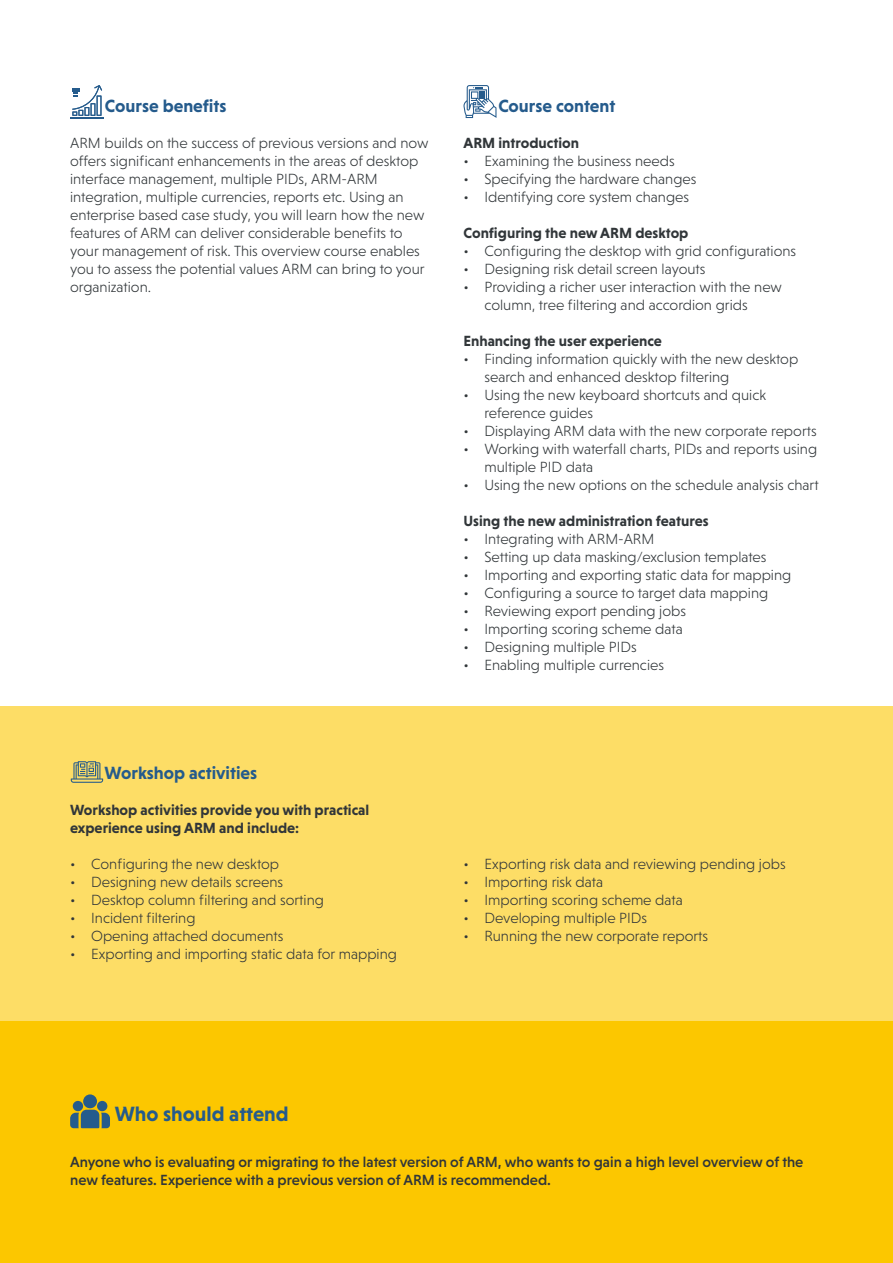
<style>
.page{position:relative;width:893px;height:1263px;background:#fff}
.page>*{position:absolute;margin:0;border:0;box-sizing:border-box;transform-origin:0 0}
.t1{font:700 21px "Niveau Grotesk";color:#255b8c}
.t2{font:700 18px "Niveau Grotesk";color:#255b8c}
.t3{font:300 15px/18px "Niveau Grotesk";color:#313639}
.t4{font:700 15px/18px "Niveau Grotesk";color:#313639}
.t5{font:500 15px/18px "Niveau Grotesk";color:#313639}
</style>
<div class="page">
<div style="left:0;top:1020px;width:893px;height:243px;background:#fcc700"></div>
<svg style="left:70px;top:1094px;width:40px;height:34px"></svg>
<div style="left:0;top:706px;width:893px;height:314px;background:#fddd66"></div>
<svg style="left:71px;top:761px;width:32px;height:22px"></svg>
<hr style="left:70px;top:117px;width:33px;height:1px;background:#255b8c">
<svg style="left:72px;top:85px;width:30px;height:31px"></svg>
<svg style="left:463px;top:85px;width:33px;height:33px"></svg>
<p class="t2" style="left:105px;top:96px;width:123px">Course benefits</p>
<p class="t3" style="left:70px;top:134px;width:360px">ARM builds on the success of previous versions and now</p>
<p class="t3" style="left:70px;top:152px;width:350px">offers significant enhancements in the areas of desktop</p>
<p class="t3" style="left:70px;top:170px;width:356px">interface management, multiple PIDs, ARM-ARM integration, multiple currencies, reports etc. Using an enterprise based case study, you will learn how the new features of ARM can deliver considerable benefits to your management of risk. This overview course enables you to assess the potential values ARM can bring to your organization.</p>
<p class="t2" style="left:498px;top:96px;width:118px">Course content</p>
<p class="t4" style="left:463px;top:134px;width:117px">ARM introduction</p>
<p class="t3" style="left:463px;top:152px;width:213px">• Examining the business needs</p>
<p class="t3" style="left:463px;top:170px;width:234px">• Specifying the hardware changes</p>
<p class="t3" style="left:463px;top:188px;width:227px">• Identifying core system changes</p>
<p class="t4" style="left:463px;top:224px;width:226px">Configuring the new ARM desktop</p>
<p class="t3" style="left:463px;top:242px;width:334px">• Configuring the desktop with grid configurations</p>
<p class="t3" style="left:463px;top:260px;width:244px">• Designing risk detail screen layouts</p>
<p class="t3" style="left:484px;top:278px;width:299px;text-indent:-21px">• Providing a richer user interaction with the new column, tree filtering and accordion grids</p>
<p class="t4" style="left:463px;top:332px;width:200px">Enhancing the user experience</p>
<p class="t3" style="left:484px;top:350px;width:315px;text-indent:-21px">• Finding information quickly with the new desktop search and enhanced desktop filtering</p>
<p class="t3" style="left:484px;top:386px;width:283px;text-indent:-21px">• Using the new keyboard shortcuts and quick reference guides</p>
<p class="t3" style="left:463px;top:422px;width:355px">• Displaying ARM data with the new corporate reports</p>
<p class="t3" style="left:484px;top:440px;width:334px;text-indent:-21px">• Working with waterfall charts, PIDs and reports using multiple PID data</p>
<p class="t3" style="left:463px;top:476px;width:357px">• Using the new options on the schedule analysis chart</p>
<p class="t4" style="left:463px;top:512px;width:247px">Using the new administration features</p>
<p class="t3" style="left:463px;top:530px;width:192px">• Integrating with ARM-ARM</p>
<p class="t3" style="left:463px;top:548px;width:305px">• Setting up data masking/exclusion templates</p>
<p class="t3" style="left:463px;top:566px;width:329px">• Importing and exporting static data for mapping</p>
<p class="t3" style="left:463px;top:584px;width:306px">• Configuring a source to target data mapping</p>
<p class="t3" style="left:463px;top:602px;width:224px">• Reviewing export pending jobs</p>
<p class="t3" style="left:463px;top:620px;width:221px">• Importing scoring scheme data</p>
<p class="t3" style="left:463px;top:638px;width:175px">• Designing multiple PIDs</p>
<p class="t3" style="left:463px;top:656px;width:202px">• Enabling multiple currencies</p>
<p class="t2" style="left:105px;top:762px;width:154px">Workshop activities</p>
<p class="t4" style="left:70px;top:801px;width:301px">Workshop activities provide you with practical experience using ARM and include:</p>
<p class="t3" style="left:70px;top:855px;width:210px">• Configuring the new desktop</p>
<p class="t3" style="left:70px;top:873px;width:214px">• Designing new details screens</p>
<p class="t3" style="left:70px;top:891px;width:255px">• Desktop column filtering and sorting</p>
<p class="t3" style="left:70px;top:909px;width:127px">• Incident filtering</p>
<p class="t3" style="left:70px;top:927px;width:215px">• Opening attached documents</p>
<p class="t3" style="left:70px;top:945px;width:328px">• Exporting and importing static data for mapping</p>
<p class="t3" style="left:463px;top:855px;width:324px">• Exporting risk data and reviewing pending jobs</p>
<p class="t3" style="left:463px;top:873px;width:141px">• Importing risk data</p>
<p class="t3" style="left:463px;top:891px;width:221px">• Importing scoring scheme data</p>
<p class="t3" style="left:463px;top:909px;width:185px">• Developing multiple PIDs</p>
<p class="t3" style="left:463px;top:927px;width:246px">• Running the new corporate reports</p>
<p class="t1" style="left:115px;top:1101px;width:175px">Who should attend</p>
<p class="t5" style="left:70px;top:1153px;width:735px">Anyone who is evaluating or migrating to the latest version of ARM, who wants to gain a high level overview of the new features. Experience with a previous version of ARM is recommended.</p>
</div>
